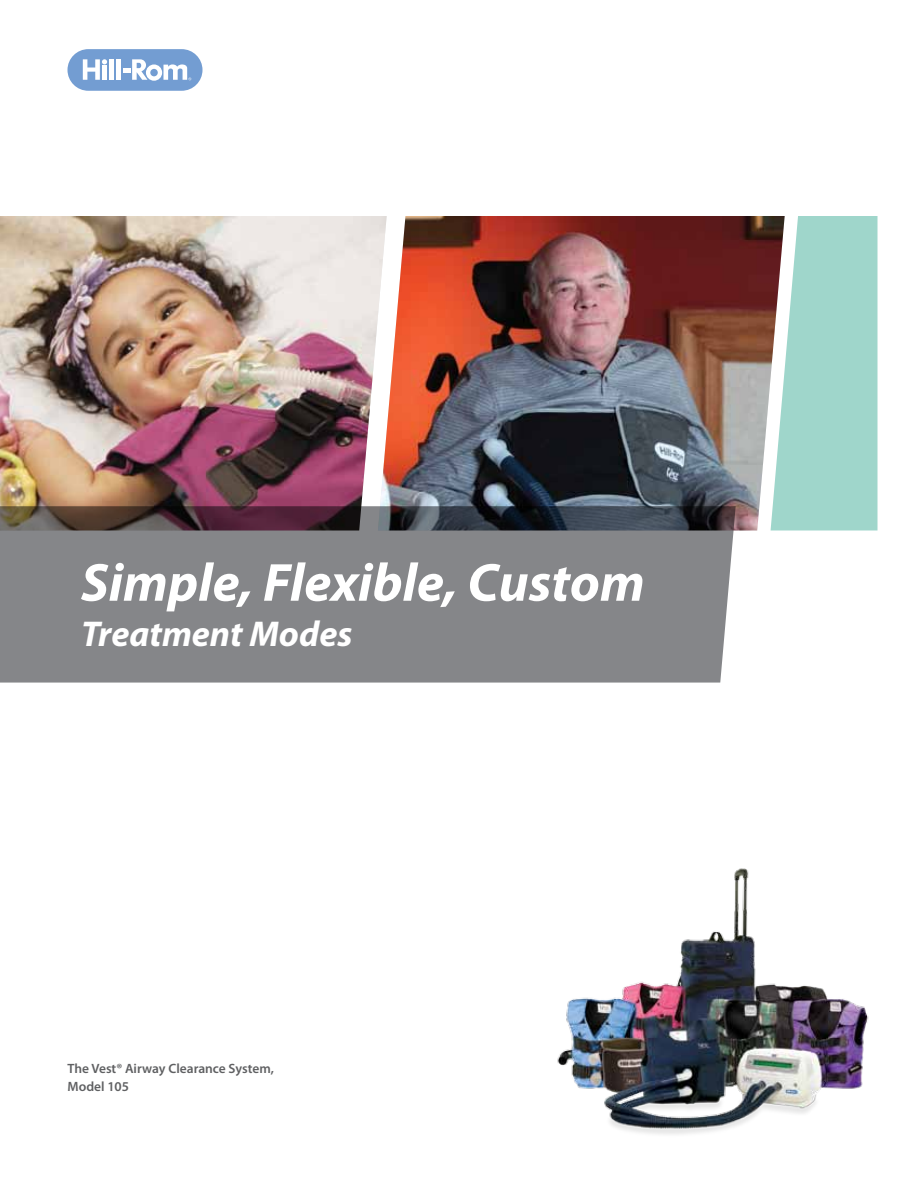
<style>
.page{position:relative;width:918px;height:1188px;background:#fff}
.page>*{position:absolute;margin:0;border:0;box-sizing:border-box;transform-origin:0 0}
.t1{font:italic 700 54px "Myriad Pro";color:#fff}
.t2{font:italic 700 36px "Myriad Pro";color:#fff}
.t3{font:600 13.5px/18px "Myriad Pro";color:#5f6062}
</style>
<div class="page">
<div style="left:68px;top:49px;width:134px;height:42px;background:#739dd2;border-radius:21px"></div>
<div style="left:109px;top:59px;width:5px;height:21px;background:#fff"></div>
<div style="left:116px;top:59px;width:5px;height:21px;background:#fff"></div>
<svg style="left:83px;top:59px;width:24px;height:21px"></svg>
<svg style="left:123px;top:59px;width:68px;height:22px"></svg>
<img style="left:387px;top:216px;width:384px;height:314px">
<img style="left:0;top:216px;width:387px;height:290px">
<svg style="left:771px;top:216px;width:107px;height:314px;background:#a6d4ca"></svg>
<svg style="left:0;top:506px;width:736px;height:177px;background:#7b7b7f"></svg>
<img style="left:557px;top:868px;width:312px;height:266px">
<h1 class="t1" style="left:81px;top:547px;width:565px">Simple, Flexible, Custom</h1>
<h2 class="t2" style="left:81px;top:610px;width:273px">Treatment Modes</h2>
<p class="t3" style="left:68px;top:1059px;width:208px">The Vest® Airway Clearance System,<br>Model 105</p>
</div>
